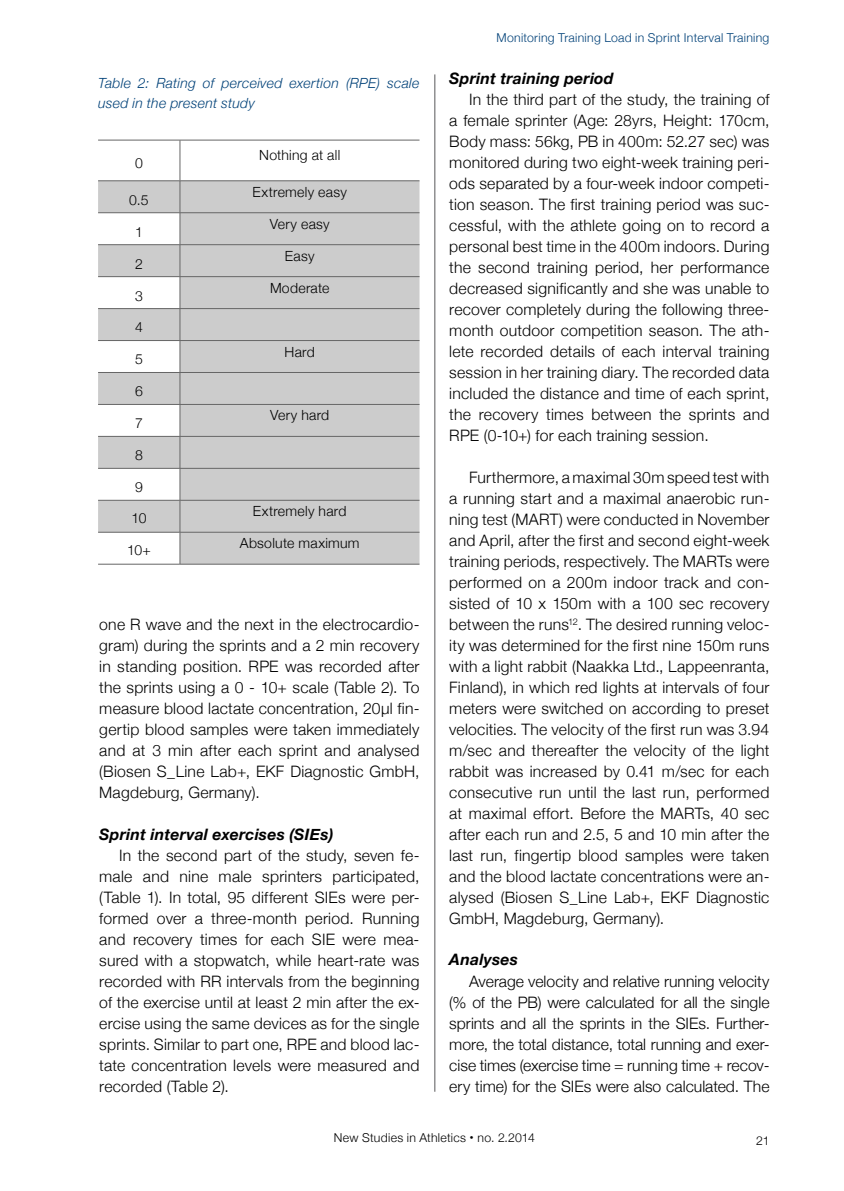
<style>
.page{position:relative;width:844px;height:1191px;background:#fff}
.page>*{position:absolute;margin:0;border:0;box-sizing:border-box;transform-origin:0 0}
.t1{font:300 15.75px/21px "Helvetica Neue";letter-spacing:.015em;color:#000;text-align:justify}
.t2{font:italic 700 15.75px "Helvetica Neue";letter-spacing:.015em;color:#000}
.t3{font:300 14px "Helvetica Neue";letter-spacing:.02em;color:#000}
.t4{font:italic 300 14px/20.1px "Helvetica Neue";letter-spacing:.02em;color:#004178}
.t5{font:300 12.25px "Helvetica Neue";letter-spacing:.025em;color:#004178}
.t6{font:300 12.25px "Helvetica Neue";letter-spacing:.02em;color:#000}
.s1{font-weight:700;font-size:15.75px}
</style>
<div class="page">
<hr style="left:434px;top:74px;width:1px;height:1017px;background:#58585a">
<svg style="left:98px;top:181px;width:321px;height:383px;background:#d1d1d1"></svg>
<hr style="left:180px;top:140px;width:1px;height:41px;background:#666">
<hr style="left:180px;top:181px;width:1px;height:31px;background:#666">
<hr style="left:180px;top:213px;width:1px;height:31px;background:#666">
<hr style="left:180px;top:245px;width:1px;height:31px;background:#666">
<hr style="left:180px;top:277px;width:1px;height:31px;background:#666">
<hr style="left:180px;top:309px;width:1px;height:31px;background:#666">
<hr style="left:180px;top:341px;width:1px;height:31px;background:#666">
<hr style="left:180px;top:373px;width:1px;height:31px;background:#666">
<hr style="left:180px;top:405px;width:1px;height:31px;background:#666">
<hr style="left:180px;top:436px;width:1px;height:32px;background:#666">
<hr style="left:180px;top:468px;width:1px;height:32px;background:#666">
<hr style="left:180px;top:500px;width:1px;height:32px;background:#666">
<hr style="left:98px;top:140px;width:82px;height:1px;background:#666">
<hr style="left:180px;top:140px;width:239px;height:1px;background:#666">
<hr style="left:98px;top:180px;width:82px;height:1px;background:#666">
<hr style="left:180px;top:180px;width:239px;height:1px;background:#666">
<hr style="left:98px;top:212px;width:82px;height:1px;background:#666">
<hr style="left:180px;top:212px;width:239px;height:1px;background:#666">
<hr style="left:98px;top:244px;width:82px;height:1px;background:#666">
<hr style="left:180px;top:244px;width:239px;height:1px;background:#666">
<hr style="left:98px;top:276px;width:82px;height:1px;background:#666">
<hr style="left:180px;top:276px;width:239px;height:1px;background:#666">
<hr style="left:98px;top:308px;width:82px;height:1px;background:#666">
<hr style="left:180px;top:308px;width:239px;height:1px;background:#666">
<hr style="left:98px;top:340px;width:82px;height:1px;background:#666">
<hr style="left:180px;top:340px;width:239px;height:1px;background:#666">
<hr style="left:98px;top:372px;width:82px;height:1px;background:#666">
<hr style="left:180px;top:372px;width:239px;height:1px;background:#666">
<hr style="left:98px;top:404px;width:82px;height:1px;background:#666">
<hr style="left:180px;top:404px;width:239px;height:1px;background:#666">
<hr style="left:98px;top:436px;width:82px;height:1px;background:#666">
<hr style="left:180px;top:436px;width:239px;height:1px;background:#666">
<hr style="left:98px;top:468px;width:82px;height:1px;background:#666">
<hr style="left:180px;top:468px;width:239px;height:1px;background:#666">
<hr style="left:98px;top:500px;width:82px;height:1px;background:#666">
<hr style="left:180px;top:500px;width:239px;height:1px;background:#666">
<hr style="left:98px;top:532px;width:82px;height:1px;background:#666">
<hr style="left:180px;top:532px;width:239px;height:1px;background:#666">
<hr style="left:98px;top:564px;width:82px;height:1px;background:#666">
<hr style="left:180px;top:564px;width:239px;height:1px;background:#666">
<hr style="left:180px;top:532px;width:1px;height:32px;background:#666">
<p class="t4" style="left:98px;top:73px;width:323px">Table 2: Rating of perceived exertion (RPE) scale used in the present study</p>
<p class="t3" style="left:135px;top:155px;width:9px">0</p>
<p class="t3" style="left:129px;top:191px;width:21px">0.5</p>
<p class="t3" style="left:135px;top:223px;width:9px">1</p>
<p class="t3" style="left:135px;top:255px;width:9px">2</p>
<p class="t3" style="left:135px;top:287px;width:9px">3</p>
<p class="t3" style="left:135px;top:319px;width:9px">4</p>
<p class="t3" style="left:135px;top:351px;width:9px">5</p>
<p class="t3" style="left:135px;top:383px;width:9px">6</p>
<p class="t3" style="left:135px;top:415px;width:9px">7</p>
<p class="t3" style="left:259px;top:147px;width:83px">Nothing at all</p>
<p class="t3" style="left:252px;top:183px;width:96px">Extremely easy</p>
<p class="t3" style="left:270px;top:215px;width:61px">Very easy</p>
<p class="t3" style="left:285px;top:247px;width:31px">Easy</p>
<p class="t3" style="left:270px;top:279px;width:61px">Moderate</p>
<p class="t3" style="left:284px;top:343px;width:32px">Hard</p>
<p class="t3" style="left:270px;top:407px;width:61px">Very hard</p>
<p class="t3" style="left:135px;top:447px;width:9px">8</p>
<p class="t3" style="left:135px;top:479px;width:9px">9</p>
<p class="t3" style="left:131px;top:509px;width:16px">10</p>
<p class="t3" style="left:253px;top:503px;width:95px">Extremely hard</p>
<p class="t3" style="left:127px;top:541px;width:25px">10+</p>
<p class="t3" style="left:240px;top:535px;width:121px">Absolute maximum</p>
<p class="t1" style="left:99px;top:613px;width:321px">one R wave and the next in the electrocardio&shy;gram) during the sprints and a 2 min recovery in standing position. RPE was recorded after the sprints using a 0 - 10+ scale (Table 2). To measure blood lactate concentration, 20μl fin&shy;gertip blood samples were taken immediately and at 3 min after each sprint and analysed (Biosen S_Line Lab+, EKF Diagnostic GmbH, Magdeburg, Germany).</p>
<p class="t2" style="left:99px;top:825px;width:236px">Sprint interval exercises (SIEs)</p>
<p class="t1" style="left:99px;top:844px;width:321px;text-indent:20px">In the second part of the study, seven fe&shy;male and nine male sprinters participated, (Table 1). In total, 95 different SIEs were per&shy;formed over a three-month period. Running and recovery times for each SIE were mea&shy;sured with a stopwatch, while heart-rate was recorded with RR intervals from the beginning of the exercise until at least 2 min after the ex&shy;ercise using the same devices as for the single sprints. Similar to part one, RPE and blood lac&shy;tate concentration levels were measured and recorded (Table 2).</p>
<p class="t5" style="left:496px;top:30px;width:274px">Monitoring Training Load in Sprint Interval Training</p>
<p class="t2" style="left:449px;top:69px;width:166px">Sprint training period</p>
<p class="t1" style="left:449px;top:89px;width:321px;text-indent:20px">In the third part of the study, the training of a female sprinter (Age: 28yrs, Height: 170cm, Body mass: 56kg, PB in 400m: 52.27 sec) was monitored during two eight-week training peri&shy;ods separated by a four-week indoor competi&shy;tion season. The first training period was suc&shy;cessful, with the athlete going on to record a personal best time in the 400m indoors. During the second training period, her performance decreased significantly and she was unable to recover completely during the following three&shy;month outdoor competition season. The ath&shy;lete recorded details of each interval training session in her training diary. The recorded data included the distance and time of each sprint, the recovery times between the sprints and RPE (0-10+) for each training session.</p>
<p class="t1" style="left:449px;top:466px;width:321px;text-indent:20px">Furthermore, a maximal 30m speed test with a running start and a maximal anaerobic run&shy;ning test (MART) were conducted in November and April, after the first and second eight-week training periods, respectively. The MARTs were performed on a 200m indoor track and con&shy;sisted of 10 x 150m with a 100 sec recovery between the runs<sup>12</sup>. The desired running veloc&shy;ity was determined for the first nine 150m runs with a light rabbit (Naakka Ltd., Lappeenranta, Finland), in which red lights at intervals of four meters were switched on according to preset velocities. The velocity of the first run was 3.94 m/sec and thereafter the velocity of the light rabbit was increased by 0.41 m/sec for each consecutive run until the last run, performed at maximal effort. Before the MARTs, 40 sec after each run and 2.5, 5 and 10 min after the last run, fingertip blood samples were taken and the blood lactate concentrations were an&shy;alysed (Biosen S_Line Lab+, EKF Diagnostic GmbH, Magdeburg, Germany).</p>
<p class="t2" style="left:449px;top:950px;width:70px">Analyses</p>
<p class="t1" style="left:449px;top:970px;width:321px;text-indent:20px">Average velocity and relative running velocity (% of the PB) were calculated for all the single sprints and all the sprints in the SIEs. Further&shy;more, the total distance, total running and exer&shy;cise times (exercise time = running time + recov&shy;ery time) for the SIEs were also calculated. The</p>
<p class="t6" style="left:334px;top:1130px;width:202px">New Studies in Athletics <span class="s1">·</span> no. 2.2014</p>
<p class="t6" style="left:755px;top:1133px;width:15px">21</p>
</div>
